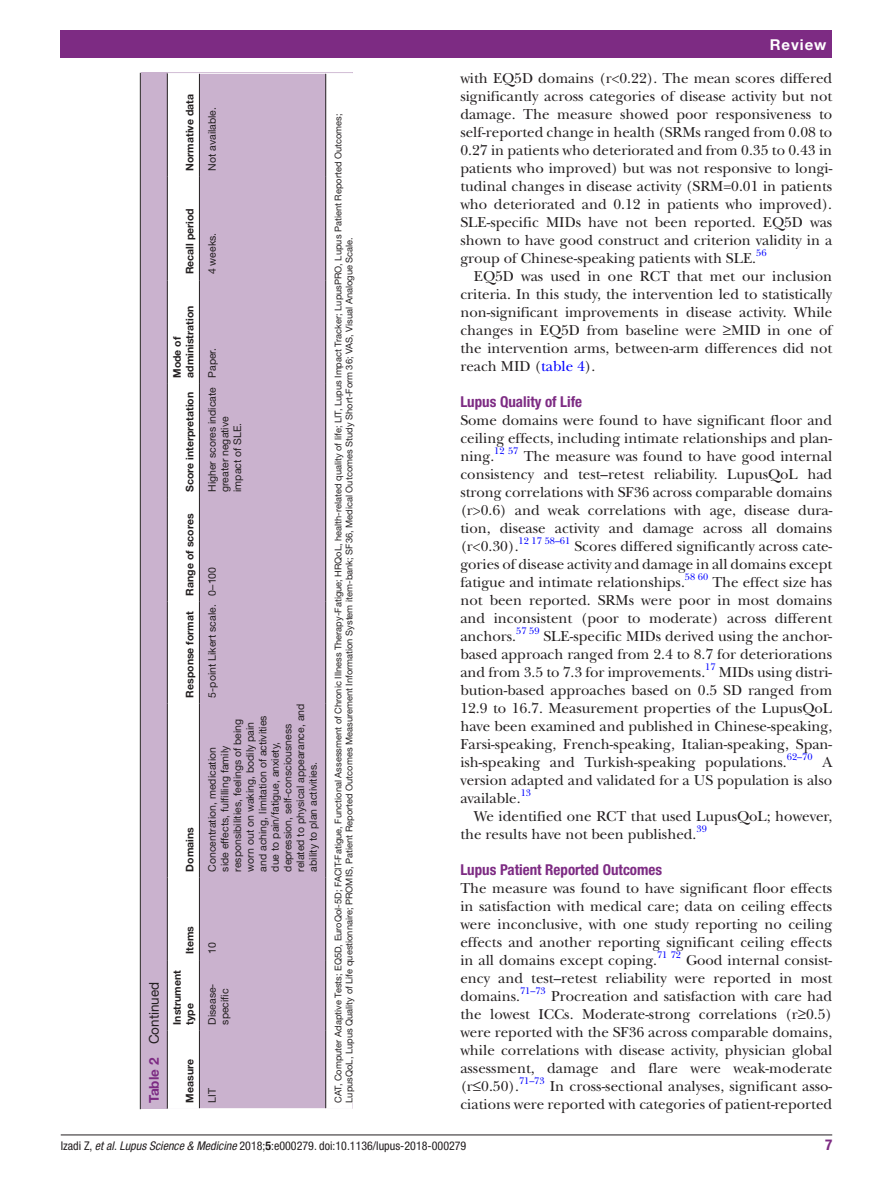
<style>
.page{position:relative;width:893px;height:1191px;background:#fff}
.page>*{position:absolute;margin:0;border:0;box-sizing:border-box;transform-origin:0 0}
.t1{font:15px/18px "New Baskerville";color:#231f20;text-align:justify}
.t2{font:700 condensed 15px "Helvetica Neue LT Std";color:#7d2b83}
.t3{font:700 15px "Helvetica Neue LT Std";letter-spacing:.065em;color:#fff}
.t4{font:13.5px "Helvetica Neue LT Std";color:#231f20}
.t5{font:700 13.5px "Helvetica Neue LT Std";color:#7d2b83}
.t6{font:condensed 12px "Helvetica Neue LT Std";color:#231f20}
.t7{font:10.5px/12.6px "Helvetica Neue LT Std";color:#231f20}
.t8{font:700 10.5px/12.6px "Helvetica Neue LT Std";color:#231f20}
.t9{font:9.9px "New Baskerville";color:#00f}
.t10{font:9.3px/11.1px "Helvetica Neue LT Std";color:#231f20}
.s1{color:#00f}
.s2{font-style:italic}
.s3{font-weight:700}
</style>
<div class="page">
<hr style="left:61px;top:1134px;width:771px;height:1px;background:#231f20">
<div style="left:61px;top:31px;width:771px;height:27px;background:#7d2b83"></div>
<div style="left:159px;top:73px;width:194px;height:1036px;background:#cab2ce"></div>
<div style="left:168px;top:74px;width:185px;height:1034px;background:#fff"></div>
<svg style="left:200px;top:74px;width:125px;height:1034px"></svg>
<hr style="left:167px;top:1030px;width:1px;height:78px;background:#231f20">
<hr style="left:199px;top:1030px;width:1px;height:78px;background:#231f20">
<hr style="left:167px;top:960px;width:1px;height:70px;background:#231f20">
<hr style="left:199px;top:960px;width:1px;height:70px;background:#231f20">
<hr style="left:167px;top:877px;width:1px;height:83px;background:#231f20">
<hr style="left:199px;top:877px;width:1px;height:83px;background:#231f20">
<hr style="left:167px;top:703px;width:1px;height:174px;background:#231f20">
<hr style="left:199px;top:703px;width:1px;height:174px;background:#231f20">
<hr style="left:167px;top:601px;width:1px;height:102px;background:#231f20">
<hr style="left:199px;top:601px;width:1px;height:102px;background:#231f20">
<hr style="left:167px;top:498px;width:1px;height:103px;background:#231f20">
<hr style="left:199px;top:498px;width:1px;height:103px;background:#231f20">
<hr style="left:167px;top:384px;width:1px;height:114px;background:#231f20">
<hr style="left:199px;top:384px;width:1px;height:114px;background:#231f20">
<hr style="left:167px;top:280px;width:1px;height:104px;background:#231f20">
<hr style="left:199px;top:280px;width:1px;height:104px;background:#231f20">
<hr style="left:167px;top:177px;width:1px;height:103px;background:#231f20">
<hr style="left:199px;top:177px;width:1px;height:103px;background:#231f20">
<hr style="left:167px;top:73px;width:1px;height:104px;background:#231f20">
<hr style="left:199px;top:73px;width:1px;height:104px;background:#231f20">
<hr style="left:325px;top:960px;width:1px;height:70px;background:#231f20">
<hr style="left:325px;top:877px;width:1px;height:83px;background:#231f20">
<hr style="left:325px;top:703px;width:1px;height:174px;background:#231f20">
<hr style="left:325px;top:601px;width:1px;height:102px;background:#231f20">
<hr style="left:325px;top:498px;width:1px;height:103px;background:#231f20">
<hr style="left:325px;top:384px;width:1px;height:114px;background:#231f20">
<hr style="left:325px;top:280px;width:1px;height:104px;background:#231f20">
<hr style="left:325px;top:177px;width:1px;height:103px;background:#231f20">
<hr style="left:325px;top:73px;width:1px;height:104px;background:#231f20">
<hr style="left:325px;top:1030px;width:1px;height:78px;background:#231f20">
<hr style="left:168px;top:1108px;width:31px;height:1px;background:#fff">
<hr style="left:199px;top:1108px;width:127px;height:1px;background:#fff">
<svg style="left:326px;top:1108px;width:27px;height:1px"></svg>
<hr style="left:168px;top:73px;width:31px;height:1px;background:#fff">
<hr style="left:199px;top:73px;width:127px;height:1px;background:#fff">
<svg style="left:326px;top:73px;width:26px;height:1px"></svg>
<hr style="left:352px;top:73px;width:1px;height:1029px;background:#fff">
<div style="left:141px;top:73px;width:18px;height:1036px;background:#cab2ce"></div>
<hr style="left:140px;top:73px;width:1px;height:1036px;background:#231f20">
<p class="t8" style="left:183px;top:171px;width:78px;rotate:-90deg">Normative data</p>
<p class="t7" style="left:206px;top:171px;width:65px;rotate:-90deg">Not available.</p>
<p class="t8" style="left:183px;top:274px;width:68px;rotate:-90deg">Recall period</p>
<p class="t7" style="left:206px;top:274px;width:43px;rotate:-90deg">4 weeks.</p>
<p class="t8" style="left:171px;top:378px;width:74px;rotate:-90deg">Mode of administration</p>
<p class="t8" style="left:183px;top:492px;width:101px;rotate:-90deg">Score interpretation</p>
<p class="t8" style="left:183px;top:595px;width:83px;rotate:-90deg">Range of scores</p>
<p class="t8" style="left:183px;top:697px;width:88px;rotate:-90deg">Response format</p>
<p class="t8" style="left:183px;top:871px;width:46px;rotate:-90deg">Domains</p>
<p class="t7" style="left:206px;top:378px;width:31px;rotate:-90deg">Paper.</p>
<p class="t7" style="left:206px;top:492px;width:106px;rotate:-90deg">Higher scores indicate greater negative impact of SLE.</p>
<p class="t7" style="left:206px;top:697px;width:132px;rotate:-90deg">5-point Likert scale. 0–100</p>
<p class="t7" style="left:206px;top:871px;width:169px;rotate:-90deg">Concentration, medication<br>side effects, fulfilling family responsibilities, feelings of being worn out on waking, bodily pain and aching, limitation of activities due to pain/fatigue, anxiety, depression, self-consciousness related to physical appearance, and ability to plan activities.</p>
<p class="t4" style="left:146px;top:1044px;width:64px;rotate:-90deg">Continued</p>
<p class="t5" style="left:146px;top:1103px;width:47px;rotate:-90deg">Table 2</p>
<p class="t8" style="left:183px;top:954px;width:29px;rotate:-90deg">Items</p>
<p class="t8" style="left:171px;top:1024px;width:56px;rotate:-90deg">Instrument type</p>
<p class="t7" style="left:206px;top:954px;width:13px;rotate:-90deg">10</p>
<p class="t7" style="left:206px;top:1024px;width:43px;rotate:-90deg">Disease&shy;specific</p>
<p class="t8" style="left:183px;top:1102px;width:45px;rotate:-90deg">Measure</p>
<p class="t7" style="left:206px;top:1102px;width:16px;rotate:-90deg">LIT</p>
<p class="t10" style="left:332px;top:1102px;width:990px;rotate:-90deg">CAT, Computer Adaptive Tests; EQ5D, EuroQol-5D; FACIT-Fatigue, Functional Assessment of Chronic Illness Therapy-Fatigue; HRQoL, health-related quality of life; LIT, Lupus Impact Tracker; LupusPRO, Lupus Patient Reported Outcomes;<br>LupusQoL, Lupus Quality of Life questionnaire; PROMIS, Patient Reported Outcomes Measurement Information System item-bank; SF36, Medical Outcomes Study Short-Form 36; VAS, Visual Analogue Scale.</p>
<p class="t3" style="left:770px;top:35px;width:58px">Review</p>
<p class="t1" style="left:460px;top:69px;width:373px">with EQ5D domains (r&lt;0.22). The mean scores differed significantly across categories of disease activity but not damage. The measure showed poor responsiveness to self-reported change in health (SRMs ranged from 0.08 to 0.27 in patients who deteriorated and from 0.35 to 0.43 in patients who improved) but was not responsive to longi&shy;tudinal changes in disease activity (SRM=0.01 in patients who deteriorated and 0.12 in patients who improved).<br>SLE-specific MIDs have not been reported. EQ5D was shown to have good construct and criterion validity in a group of Chinese-speaking patients with SLE.</p>
<p class="t9" style="left:756px;top:247px;width:12px">56</p>
<p class="t1" style="left:460px;top:267px;width:373px;text-indent:14px">EQ5D was used in one RCT that met our inclusion criteria. In this study, the intervention led to statistically non-significant improvements in disease activity. While changes in EQ5D from baseline were ≥MID in one of the intervention arms, between-arm differences did not reach MID (<span class="s1">table 4</span>).</p>
<p class="t2" style="left:460px;top:392px;width:123px">Lupus Quality of Life</p>
<p class="t1" style="left:460px;top:411px;width:373px">Some domains were found to have significant floor and ceiling effects, including intimate relationships and plan&shy;ning.<sup>12</sup> <sup>57</sup> The measure was found to have good internal consistency and test–retest reliability. LupusQoL had strong correlations with SF36 across comparable domains (r&gt;0.6) and weak correlations with age, disease dura&shy;tion, disease activity and damage across all domains (r&lt;0.30).</p>
<p class="t9" style="left:519px;top:535px;width:53px">12 17 58–61</p>
<p class="t1" style="left:460px;top:537px;width:373px;text-indent:114px">Scores differed significantly across cate&shy;gories of disease activity and damage in all domains except fatigue and intimate relationships.</p>
<p class="t9" style="left:685px;top:571px;width:25px">58 60</p>
<p class="t1" style="left:460px;top:573px;width:373px;text-indent:252px">The effect size has not been reported. SRMs were poor in most domains and inconsistent (poor to moderate) across different anchors.</p>
<p class="t9" style="left:516px;top:625px;width:25px">57 59</p>
<p class="t1" style="left:460px;top:627px;width:373px;text-indent:83px">SLE-specific MIDs derived using the anchor&shy;based approach ranged from 2.4 to 8.7 for deteriorations and from 3.5 to 7.3 for improvements.</p>
<p class="t9" style="left:705px;top:661px;width:12px">17</p>
<p class="t1" style="left:460px;top:663px;width:373px;text-indent:258px">MIDs using distri&shy;bution-based approaches based on 0.5 SD ranged from 12.9 to 16.7. Measurement properties of the LupusQoL have been examined and published in Chinese-speaking, Farsi-speaking, French-speaking, Italian-speaking, Span&shy;ish-speaking and Turkish-speaking populations.</p>
<p class="t9" style="left:787px;top:751px;width:27px">62–70</p>
<p class="t1" style="left:460px;top:753px;width:373px;text-indent:362px">A version adapted and validated for a US population is also available.</p>
<p class="t9" style="left:521px;top:787px;width:12px">13</p>
<p class="t1" style="left:460px;top:807px;width:373px;text-indent:14px">We identified one RCT that used LupusQoL; however, the results have not been published.</p>
<p class="t9" style="left:696px;top:823px;width:12px">39</p>
<p class="t2" style="left:460px;top:860px;width:203px">Lupus Patient Reported Outcomes</p>
<p class="t1" style="left:460px;top:879px;width:373px">The measure was found to have significant floor effects in satisfaction with medical care; data on ceiling effects were inconclusive, with one study reporting no ceiling effects and another reporting significant ceiling effects in all domains except coping.</p>
<p class="t9" style="left:657px;top:949px;width:25px">71 72</p>
<p class="t1" style="left:460px;top:951px;width:373px;text-indent:226px">Good internal consist&shy;ency and test–retest reliability were reported in most domains.<sup>71–73</sup> Procreation and satisfaction with care had the lowest ICCs. Moderate-strong correlations (r≥0.5) were reported with the SF36 across comparable domains, while correlations with disease activity, physician global assessment, damage and flare were weak-moderate (r≤0.50).</p>
<p class="t9" style="left:519px;top:1075px;width:27px">71–73</p>
<p class="t1" style="left:460px;top:1077px;width:373px;text-align:right">In cross-sectional analyses, significant asso-<br>ciations were reported with categories of patient-reported</p>
<p class="t6" style="left:61px;top:1138px;width:407px">Izadi Z, <span class="s2">et al</span>. <span class="s2">Lupus Science &amp; Medicine</span> 2018;<span class="s3">5</span>:e000279. doi:10.1136/lupus-2018-000279</p>
<p class="t2" style="left:825px;top:1135px;width:9px">7</p>
</div>
